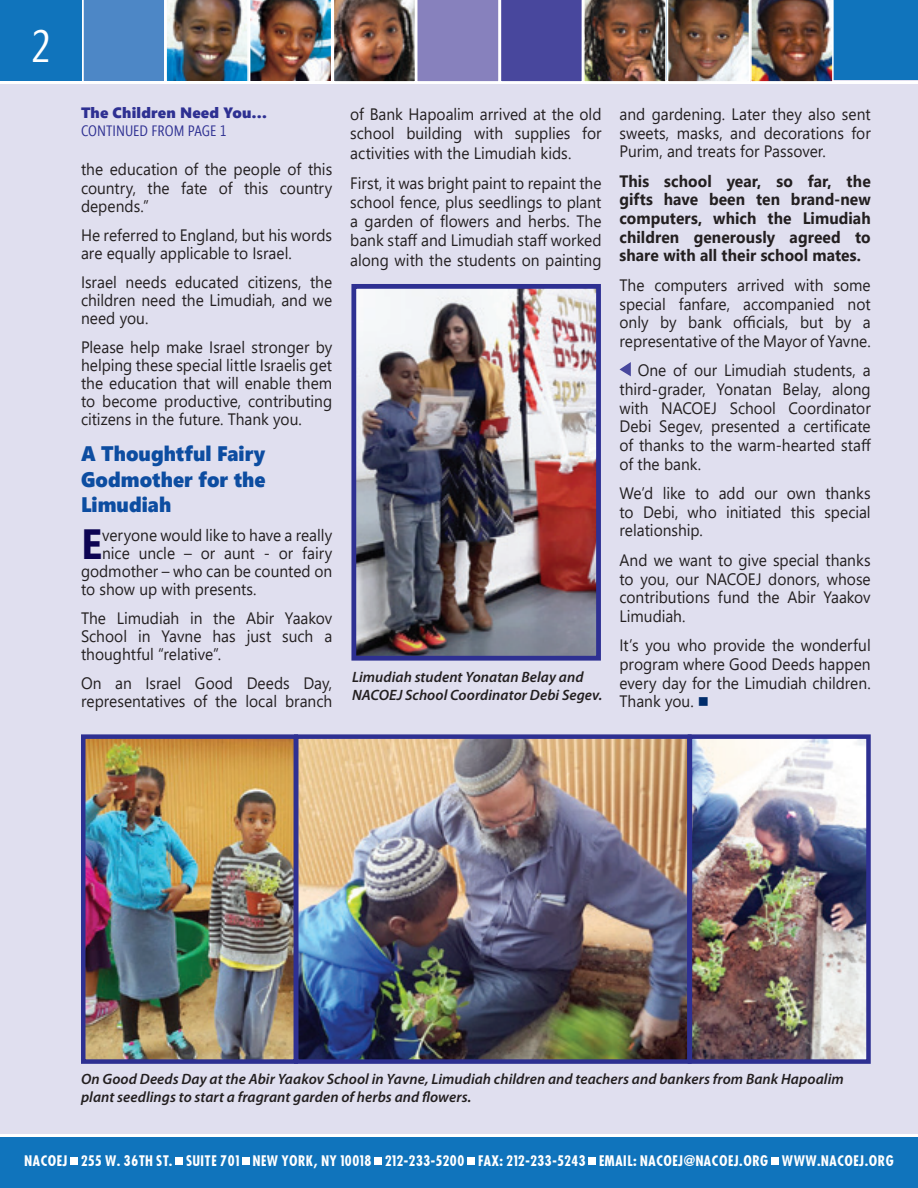
<style>
.page{position:relative;width:918px;height:1188px;background:#fff}
.page>*{position:absolute;margin:0;border:0;box-sizing:border-box;transform-origin:0 0}
.t1{font:45px "Segoe Condensed";color:#fff}
.t2{font:700 42.15px "Segoe UI";color:#0d0453;scale:.94 1}
.t3{font:21px/25.3px "Segoe UI Black";letter-spacing:.005em;color:#0d4da1;text-align:justify;scale:.94 1}
.t4{font:16.5px/18.6px "Segoe UI";color:#231f20;text-align:justify;scale:.94 1}
.t5{font:700 16.5px/18.6px "Segoe UI";letter-spacing:.005em;color:#231f20;text-align:justify;scale:.94 1}
.t6{font:italic 600 15px/18px "Myriad Pro";letter-spacing:.005em;color:#231f20}
.t7{font:15px "Segoe UI Black";letter-spacing:.015em;color:#2e3092}
.t8{font:15px "Segoe Condensed";color:#2e3092}
.t9{font:700 14.25px "Futura Cond";color:#fff}
.s1{color:#002c6b}
</style>
<div class="page">
<div style="left:0;top:80px;width:918px;height:1064px;background:#e0dfef"></div>
<img style="left:86px;top:739px;width:780px;height:320px">
<div style="left:294px;top:734px;width:398px;height:330px;border:4px solid #2e3092"></div>
<svg style="left:620px;top:362px;width:11px;height:14px"></svg>
<div style="left:0;top:1134px;width:918px;height:54px;background:#1074bc"></div>
<div style="left:71px;top:1158px;width:7px;height:7px;background:#fff"></div>
<div style="left:176px;top:1158px;width:7px;height:7px;background:#fff"></div>
<div style="left:242px;top:1158px;width:8px;height:7px;background:#fff"></div>
<div style="left:375px;top:1158px;width:7px;height:7px;background:#fff"></div>
<div style="left:468px;top:1158px;width:7px;height:7px;background:#fff"></div>
<div style="left:589px;top:1158px;width:7px;height:7px;background:#fff"></div>
<div style="left:771px;top:1158px;width:8px;height:7px;background:#fff"></div>
<hr style="left:0;top:1134px;width:918px;height:3px;background:#fff">
<img style="left:357px;top:290px;width:238px;height:365px">
<div style="left:351px;top:284px;width:250px;height:377px;border:5px solid #2e3092"></div>
<div style="left:81px;top:734px;width:217px;height:330px;border:4px solid #2e3092"></div>
<div style="left:688px;top:734px;width:183px;height:330px;border:4px solid #2e3092"></div>
<img style="left:0;top:0;width:918px;height:84px">
<h1 class="t1" style="left:31px;top:18px;width:21px">2</h1>
<p class="t7" style="left:81px;top:102px;width:188px">The Children Need You…</p>
<p class="t8" style="left:81px;top:122px;width:147px">CONTINUED FROM PAGE 1</p>
<p class="t4" style="left:81px;top:160px;width:269px;line-height:18.1px">the education of the people of this country, the fate of this country depends.”</p>
<p class="t4" style="left:81px;top:225px;width:269px;line-height:18.1px">He referred to England, but his words are equally applicable to Israel.</p>
<p class="t4" style="left:81px;top:272px;width:269px;line-height:18.1px">Israel needs educated citizens, the children need the Limudiah, and we need you.</p>
<p class="t4" style="left:81px;top:338px;width:269px;line-height:18.1px">Please help make Israel stronger by helping these special little Israelis get the education that will enable them to become productive, contributing citizens in the future. Thank you.</p>
<p class="t3" style="left:81px;top:440px;width:198px">A Thoughtful Fairy Godmother for the Limudiah</p>
<h2 class="t2" style="left:81px;top:510px;width:24px">E</h2>
<p class="t4" style="left:102px;top:525px;width:246px">veryone would like to have a really</p>
<p class="t4" style="left:102px;top:543px;width:246px">nice uncle – or aunt - or fairy</p>
<p class="t4" style="left:81px;top:562px;width:269px">godmother – who can be counted on</p>
<p class="t4" style="left:81px;top:580px;width:188px">to show up with presents.</p>
<p class="t4" style="left:81px;top:609px;width:269px;line-height:18.1px">The Limudiah in the Abir Yaakov School in Yavne has just such a thoughtful “relative”.</p>
<p class="t4" style="left:81px;top:674px;width:269px;line-height:18.1px">On an Israel Good Deeds Day, representatives of the local branch</p>
<p class="t4" style="left:350px;top:104px;width:269px;line-height:19.2px">of Bank Hapoalim arrived at the old school building with supplies for activities with the Limudiah kids.</p>
<p class="t4" style="left:350px;top:173px;width:269px;line-height:19.2px">First, it was bright paint to repaint the school fence, plus seedlings to plant a garden of flowers and herbs. The bank staff and Limudiah staff worked along with the students on painting</p>
<p class="t6" style="left:352px;top:667px;width:252px">Limudiah student Yonatan Belay and<br>NACOEJ School Coordinator Debi Segev.</p>
<p class="t4" style="left:619px;top:105px;width:269px">and gardening. Later they also sent sweets, masks, and decorations for Purim, and treats for Passover.</p>
<p class="t5" style="left:619px;top:172px;width:269px">This school year, so far, the gifts have been ten brand-new computers, which the Limudiah children generously agreed to share with all their school mates.</p>
<p class="t4" style="left:619px;top:275px;width:269px">The computers arrived with some special fanfare, accompanied not only by bank officials, but by a representative of the Mayor of Yavne.</p>
<p class="t4" style="left:619px;top:361px;width:269px;text-indent:18px">One of our Limudiah students, a third-grader, Yonatan Belay, along with NACOEJ School Coordinator Debi Segev, presented a certificate of thanks to the warm-hearted staff of the bank.</p>
<p class="t4" style="left:619px;top:484px;width:269px">We’d like to add our own thanks to Debi, who initiated this special relationship.</p>
<p class="t4" style="left:619px;top:550px;width:269px">And we want to give special thanks to you, our NACOEJ donors, whose contributions fund the Abir Yaakov Limudiah.</p>
<p class="t4" style="left:619px;top:636px;width:269px">It’s you who provide the wonderful program where Good Deeds happen every day for the Limudiah children.<br>Thank you. <span class="s1">■</span></p>
<p class="t6" style="left:81px;top:1069px;width:764px">On Good Deeds Day at the Abir Yaakov School in Yavne, Limudiah children and teachers and bankers from Bank Hapoalim plant seedlings to start a fragrant garden of herbs and flowers.</p>
<p class="t9" style="left:24px;top:1152px;width:871px">NACOEJ 255 W. 36TH ST. SUITE 701 NEW YORK, NY 10018 212-233-5200 FAX: 212-233-5243 EMAIL: NACOEJ@NACOEJ.ORG WWW.NACOEJ.ORG</p>
</div>
